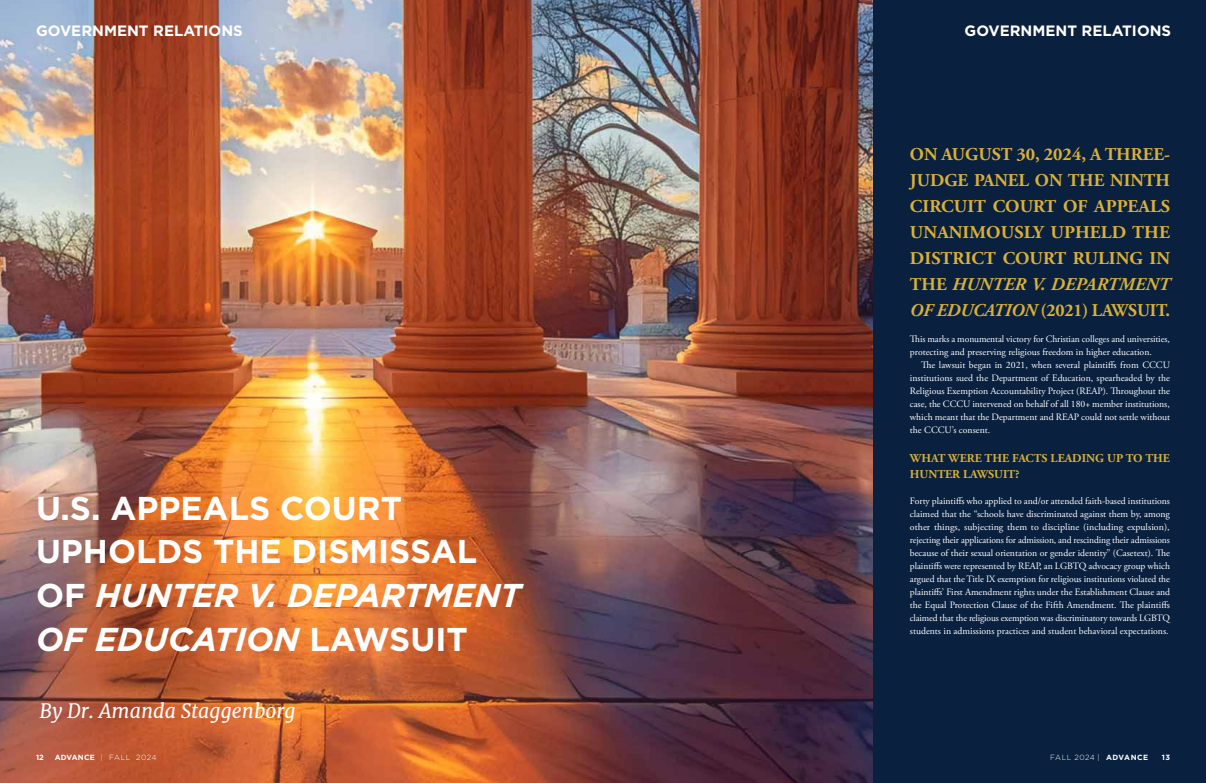
<style>
.page{position:relative;width:1206px;height:783px;background:#fff}
.page>*{position:absolute;margin:0;border:0;box-sizing:border-box;transform-origin:0 0}
.t1{font:700 33px/44px "Gotham";color:#fff}
.t2{font:italic 19.7px "Merriweather";color:#fff}
.t3{font:700 18px/26px "Adobe Garamond Pro";letter-spacing:.005em;color:#dab036;text-align:justify}
.t4{font:700 15px "Gotham";color:#fff}
.t5{font:700 12px/16px "Adobe Garamond Pro";color:#dab036}
.t6{font:9.8px/13px "Adobe Garamond Pro";color:#fff;text-align:justify}
.t7{font:300 7.5px "Gotham";letter-spacing:.065em;color:#fff}
.t8{font:700 7.5px "Gotham";color:#fff}
.s1{font-style:italic}
.s2{font-weight:700}
</style>
<div class="page">
<img style="left:0;top:0;width:873px;height:783px">
<div style="left:873px;top:0;width:333px;height:783px;background:#09203f"></div>
<h3 class="t4" style="left:36px;top:21px;width:208px">GOVERNMENT RELATIONS</h3>
<h3 class="t4" style="left:965px;top:21px;width:208px">GOVERNMENT RELATIONS</h3>
<h1 class="t1" style="left:36px;top:486px;width:487px">U.S. APPEALS COURT<br>UPHOLDS THE DISMISSAL<br>OF <span class="s1">HUNTER V. DEPARTMENT<br>OF EDUCATION</span> LAWSUIT</h1>
<h3 class="t3" style="left:910px;top:141px;width:262px">ON AUGUST 30, 2024, A THREE-JUDGE PANEL ON THE NINTH CIRCUIT COURT OF APPEALS UNANIMOUSLY UPHELD THE DISTRICT COURT RULING IN THE <span class="s1">HUNTER V. DEPARTMENT OF EDUCATION</span> (2021) LAWSUIT.</h3>
<p class="t6" style="left:910px;top:332px;width:261px">This marks a monumental victory for Christian colleges and universities, protecting and preserving religious freedom in higher education.</p>
<p class="t6" style="left:910px;top:358px;width:262px;text-indent:11px">The lawsuit began in 2021, when several plaintiffs from CCCU institutions sued the Department of Education, spearheaded by the Religious Exemption Accountability Project (REAP). Throughout the case, the CCCU intervened on behalf of all 180+ member institutions, which meant that the Department and REAP could not settle without the CCCU’s consent.</p>
<p class="t5" style="left:910px;top:450px;width:262px">WHAT WERE THE FACTS LEADING UP TO THE<br>HUNTER LAWSUIT?</p>
<p class="t6" style="left:910px;top:494px;width:262px">Forty plaintiffs who applied to and/or attended faith-based institutions claimed that the “schools have discriminated against them by, among other things, subjecting them to discipline (including expulsion), rejecting their applications for admission, and rescinding their admissions because of their sexual orientation or gender identity” (Casetext). The plaintiffs were represented by REAP, an LGBTQ advocacy group which argued that the Title IX exemption for religious institutions violated the plaintiffs’ First Amendment rights under the Establishment Clause and the Equal Protection Clause of the Fifth Amendment. The plaintiffs claimed that the religious exemption was discriminatory towards LGBTQ students in admissions practices and student behavioral expectations.</p>
<h2 class="t2" style="left:40px;top:699px;width:258px">By Dr. Amanda Staggenborg</h2>
<p class="t8" style="left:36px;top:753px;width:9px">12</p>
<p class="t7" style="left:55px;top:753px;width:103px"><span class="s2">ADVANCE</span> | FALL 2024</p>
<p class="t7" style="left:1050px;top:753px;width:100px">FALL 2024 | <span class="s2">ADVANCE</span></p>
<p class="t8" style="left:1162px;top:753px;width:10px">13</p>
</div>
